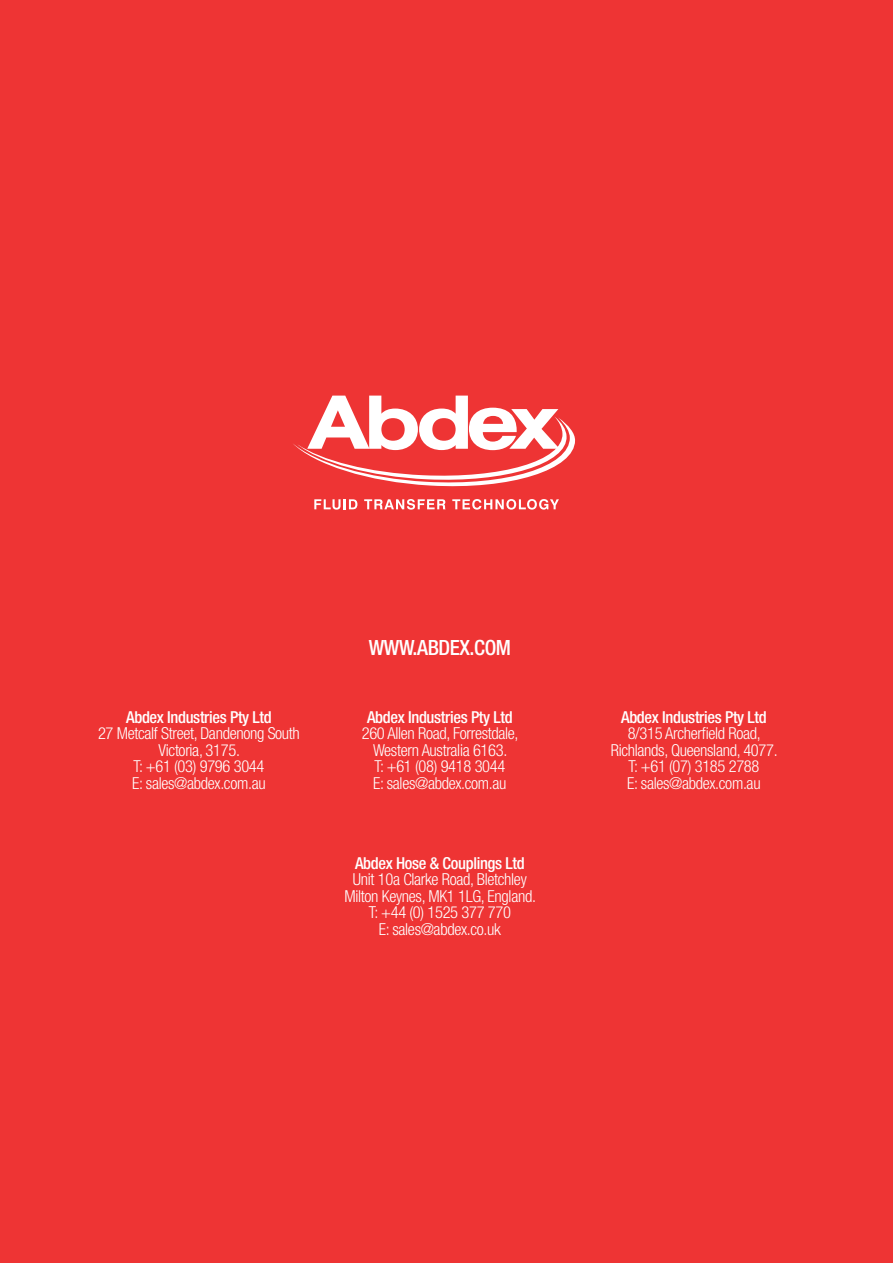
<style>
.page{position:relative;width:893px;height:1263px;background:#ee3434}
.page>*{position:absolute;margin:0;border:0;box-sizing:border-box;transform-origin:0 0}
.t1{font:500 condensed 21px "Helvetica Neue LT Pro";letter-spacing:-.02em;color:#fff}
.t2{font:300 condensed 16.5px "Helvetica Neue LT Pro";letter-spacing:-.02em;color:#fff}
.t3{font:500 condensed 16.5px "Helvetica Neue LT Pro";letter-spacing:-.02em;color:#fff}
</style>
<div class="page">
<svg style="left:293px;top:396px;width:282px;height:91px"></svg>
<svg style="left:314px;top:499px;width:43px;height:11px"></svg>
<svg style="left:364px;top:499px;width:81px;height:11px"></svg>
<svg style="left:452px;top:499px;width:107px;height:11px"></svg>
<p class="t3" style="left:126px;top:707px;width:147px">Abdex Industries Pty Ltd</p>
<p class="t2" style="left:98px;top:724px;width:203px">27 Metcalf Street, Dandenong South</p>
<p class="t2" style="left:159px;top:740px;width:83px">Victoria, 3175.</p>
<p class="t2" style="left:134px;top:757px;width:132px">T: +61 (03) 9796 3044</p>
<p class="t2" style="left:132px;top:773px;width:135px">E: sales@abdex.com.au</p>
<p class="t1" style="left:369px;top:635px;width:144px">WWW.ABDEX.COM</p>
<p class="t3" style="left:367px;top:707px;width:147px">Abdex Industries Pty Ltd</p>
<p class="t2" style="left:362px;top:724px;width:158px">260 Allen Road, Forrestdale,</p>
<p class="t2" style="left:373px;top:740px;width:136px">Western Australia 6163.</p>
<p class="t2" style="left:374px;top:757px;width:132px">T: +61 (08) 9418 3044</p>
<p class="t2" style="left:373px;top:773px;width:135px">E: sales@abdex.com.au</p>
<p class="t3" style="left:355px;top:853px;width:171px">Abdex Hose &amp; Couplings Ltd</p>
<p class="t2" style="left:353px;top:870px;width:175px">Unit 10a Clarke Road, Bletchley</p>
<p class="t2" style="left:344px;top:886px;width:193px">Milton Keynes, MK1 1LG, England.</p>
<p class="t2" style="left:369px;top:903px;width:144px">T: +44 (0) 1525 377 770</p>
<p class="t2" style="left:379px;top:919px;width:124px">E: sales@abdex.co.uk</p>
<p class="t3" style="left:621px;top:707px;width:147px">Abdex Industries Pty Ltd</p>
<p class="t2" style="left:628px;top:724px;width:135px">8/315 Archerfield Road,</p>
<p class="t2" style="left:611px;top:740px;width:168px">Richlands, Queensland, 4077.</p>
<p class="t2" style="left:628px;top:757px;width:132px">T: +61 (07) 3185 2788</p>
<p class="t2" style="left:627px;top:773px;width:135px">E: sales@abdex.com.au</p>
</div>
